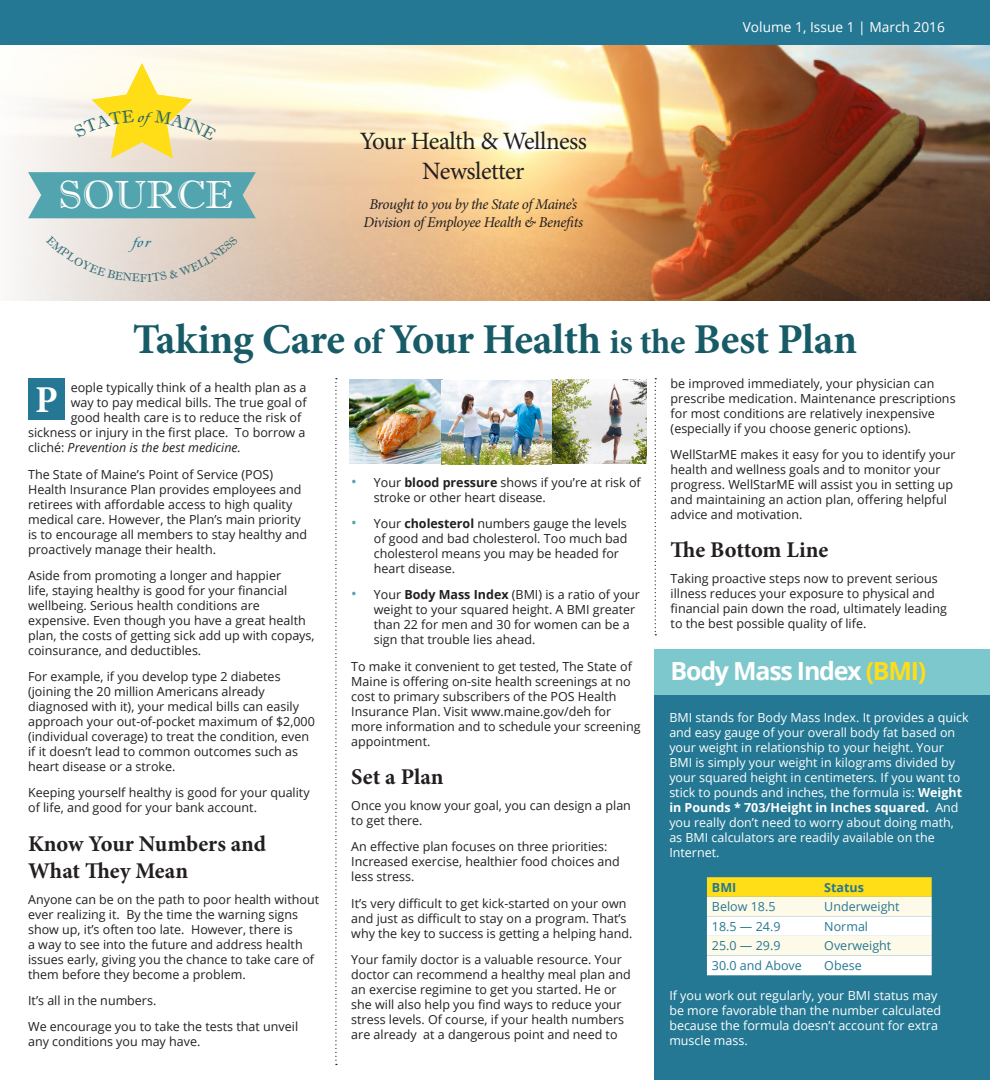
<style>
.page{position:relative;width:990px;height:1080px;background:#fff}
.page>*{position:absolute;margin:0;border:0;box-sizing:border-box;transform-origin:0 0}
.GC__Body_Copy__1{font:700 42.5px "Minion Pro";letter-spacing:-.01em;color:#175b67}
.t1{font:39.38px "Imprint MT Shadow";color:#fff}
.t2{font:700 38px "Minion Pro";color:#fff}
.t3{font:25px "Minion Pro";letter-spacing:-.02em;color:#231f20}
.t4{font:700 25px "Open Sans";letter-spacing:-.05em;color:#fff}
.GC__Body_Copy__1-2{font:700 22.5px/27px "Minion Pro";letter-spacing:-.005em;color:#231f20}
.t5{font:17.25px "Florens LP Std";color:#247893}
.t6{font:17.25px "Florens LP Std";color:#175b67}
.t7{font:italic 15px/18px "Minion Pro";letter-spacing:-.03em;color:#231f20;text-align:center}
.t8{font:13.75px "Open Sans";color:#fff}
.GC__Body_Copy__1-3{font:12.5px/15px "Open Sans";color:#231f20}
.t9{font:12.5px/15px "Open Sans";color:#fff}
.GC__Body_Copy__1-4{font:12.5px "Open Sans";color:#247893}
.GC__Body_Copy__1-5{font:italic 12.5px "Open Sans";color:#231f20}
.GC__Body_Copy__1-6{font:700 12.5px "Open Sans";color:#247893}
.s1{font-size:35px}
.s2{font-style:normal}
.s3{font-size:15px;color:#52a5ae}
.s4{font-weight:700}
.s5{color:#ffdd17}
</style>
<div class="page">
<img style="left:15px;top:45px;width:975px;height:256px">
<div style="left:655px;top:649px;width:335px;height:47px;background:#7cc8cd"></div>
<div style="left:655px;top:695px;width:335px;height:385px;background:#247893"></div>
<div style="left:28px;top:378px;width:37px;height:41px;background:#247893"></div>
<svg style="left:335px;top:378px;width:2px;height:687px"></svg>
<svg style="left:655px;top:378px;width:1px;height:257px"></svg>
<div style="left:0;top:0;width:990px;height:45px;background:#247893"></div>
<img style="left:349px;top:379px;width:297px;height:86px">
<svg style="left:707px;top:877px;width:225px;height:98px;background:#fcf4c7"></svg>
<svg style="left:28px;top:172px;width:228px;height:46px;background:#5ba8b0"></svg>
<svg style="left:46px;top:236px;width:192px;height:46px;background:#e4d9d1"></svg>
<svg style="left:74px;top:63px;width:143px;height:96px;background:#faeba6"></svg>
<h3 class="t6" style="left:138px;top:106px;width:8px">o</h3>
<h2 class="t1" style="left:59px;top:172px;width:176px">SOURCE</h2>
<h3 class="t5" style="left:133px;top:231px;width:19px">for</h3>
<p class="t3" style="left:360px;top:124px;width:229px">Your Health &amp; Wellness</p>
<p class="t3" style="left:422px;top:154px;width:104px">Newsletter</p>
<p class="t7" style="left:364px;top:195px;width:221px">Brought to you by the State of Maine’s<br>Division of Employee Health &amp; Benefits</p>
<p class="t8" style="left:743px;top:17px;width:204px">Volume 1, Issue 1 | March 2016</p>
<p class="GC__Body_Copy__1" style="left:133px;top:310px;width:726px">Taking Care <span class="s1">of</span> Your Health <span class="s1">is the</span> Best Plan</p>
<p class="t2" style="left:35px;top:373px;width:24px">P</p>
<p class="GC__Body_Copy__1-3" style="left:71px;top:380px;width:237px">eople typically think of a health plan as a</p>
<p class="GC__Body_Copy__1-3" style="left:71px;top:395px;width:237px">way to pay medical bills. The true goal of</p>
<p class="GC__Body_Copy__1-3" style="left:71px;top:410px;width:232px">good health care is to reduce the risk of</p>
<p class="GC__Body_Copy__1-3" style="left:28px;top:425px;width:279px">sickness or injury in the first place. To borrow a</p>
<p class="GC__Body_Copy__1-5" style="left:28px;top:439px;width:214px"><span class="s2">cliché:</span> Prevention is the best medicine.</p>
<p class="GC__Body_Copy__1-3" style="left:28px;top:466px;width:281px">The State of Maine’s Point of Service (POS)<br>Health Insurance Plan provides employees and retirees with affordable access to high quality medical care. However, the Plan’s main priority is to encourage all members to stay healthy and proactively manage their health.</p>
<p class="GC__Body_Copy__1-3" style="left:28px;top:567px;width:288px">Aside from promoting a longer and happier<br>life, staying healthy is good for your financial wellbeing. Serious health conditions are expensive. Even though you have a great health plan, the costs of getting sick add up with copays, coinsurance, and deductibles.</p>
<p class="GC__Body_Copy__1-3" style="left:28px;top:669px;width:288px">For example, if you develop type 2 diabetes (joining the 20 million Americans already diagnosed with it), your medical bills can easily approach your out-of-pocket maximum of $2,000 (individual coverage) to treat the condition, even if it doesn’t lead to common outcomes such as heart disease or a stroke.</p>
<p class="GC__Body_Copy__1-3" style="left:28px;top:785px;width:283px">Keeping yourself healthy is good for your quality of life, and good for your bank account.</p>
<p class="GC__Body_Copy__1-2" style="left:28px;top:830px;width:240px">Know Your Numbers and<br>What They Mean</p>
<p class="GC__Body_Copy__1-3" style="left:28px;top:891px;width:292px">Anyone can be on the path to poor health without ever realizing it. By the time the warning signs show up, it’s often too late. However, there is<br>a way to see into the future and address health issues early, giving you the chance to take care of them before they become a problem.</p>
<p class="GC__Body_Copy__1-3" style="left:28px;top:993px;width:130px">It’s all in the numbers.</p>
<p class="GC__Body_Copy__1-3" style="left:28px;top:1019px;width:272px">We encourage you to take the tests that unveil any conditions you may have.</p>
<p class="GC__Body_Copy__1-3" style="left:374px;top:475px;width:269px;text-indent:-22px"><span class="s3">•</span> Your <span class="s4">blood pressure</span> shows if you’re at risk of stroke or other heart disease.</p>
<p class="GC__Body_Copy__1-3" style="left:374px;top:516px;width:255px;text-indent:-22px"><span class="s3">•</span> Your <span class="s4">cholesterol</span> numbers gauge the levels of good and bad cholesterol. Too much bad cholesterol means you may be headed for heart disease.</p>
<p class="GC__Body_Copy__1-3" style="left:374px;top:587px;width:268px;text-indent:-22px"><span class="s3">•</span> Your <span class="s4">Body Mass Index</span> (BMI) is a ratio of your weight to your squared height. A BMI greater than 22 for men and 30 for women can be a sign that trouble lies ahead.</p>
<p class="GC__Body_Copy__1-3" style="left:351px;top:658px;width:291px">To make it convenient to get tested, The State of Maine is offering on-site health screenings at no cost to primary subscribers of the POS Health Insurance Plan. Visit www.maine.gov/deh for more information and to schedule your screening appointment.</p>
<p class="GC__Body_Copy__1-2" style="left:351px;top:763px;width:94px">Set a Plan</p>
<p class="GC__Body_Copy__1-3" style="left:351px;top:798px;width:281px">Once you know your goal, you can design a plan to get there.</p>
<p class="GC__Body_Copy__1-3" style="left:351px;top:839px;width:270px">An effective plan focuses on three priorities:<br>Increased exercise, healthier food choices and less stress.</p>
<p class="GC__Body_Copy__1-3" style="left:351px;top:895px;width:283px">It’s very difficult to get kick-started on your own and just as difficult to stay on a program. That’s why the key to success is getting a helping hand.</p>
<p class="GC__Body_Copy__1-3" style="left:351px;top:952px;width:281px">Your family doctor is a valuable resource. Your doctor can recommend a healthy meal plan and an exercise regimine to get you started. He or she will also help you find ways to reduce your stress levels. Of course, if your health numbers are already at a dangerous point and need to</p>
<p class="GC__Body_Copy__1-3" style="left:671px;top:375px;width:287px">be improved immediately, your physician can prescribe medication. Maintenance prescriptions for most conditions are relatively inexpensive (especially if you choose generic options).</p>
<p class="GC__Body_Copy__1-3" style="left:671px;top:447px;width:287px">WellStarME makes it easy for you to identify your health and wellness goals and to monitor your progress. WellStarME will assist you in setting up and maintaining an action plan, offering helpful advice and motivation.</p>
<p class="GC__Body_Copy__1-2" style="left:671px;top:536px;width:159px">The Bottom Line</p>
<p class="GC__Body_Copy__1-3" style="left:671px;top:571px;width:278px">Taking proactive steps now to prevent serious illness reduces your exposure to physical and financial pain down the road, ultimately leading to the best possible quality of life.</p>
<p class="t4" style="left:671px;top:653px;width:257px">Body Mass Index <span class="s5">(BMI)</span></p>
<p class="t9" style="left:669px;top:710px;width:301px">BMI stands for Body Mass Index. It provides a quick and easy gauge of your overall body fat based on your weight in relationship to your height. Your BMI is simply your weight in kilograms divided by your squared height in centimeters. If you want to stick to pounds and inches, the formula is: <span class="s4">Weight in Pounds * 703/Height in Inches squared.</span> And you really don’t need to worry about doing math, as BMI calculators are readily available on the Internet.</p>
<p class="GC__Body_Copy__1-6" style="left:712px;top:878px;width:26px">BMI</p>
<p class="GC__Body_Copy__1-6" style="left:824px;top:878px;width:41px">Status</p>
<p class="GC__Body_Copy__1-4" style="left:712px;top:898px;width:65px">Below 18.5</p>
<p class="GC__Body_Copy__1-4" style="left:824px;top:898px;width:77px">Underweight</p>
<p class="GC__Body_Copy__1-4" style="left:712px;top:918px;width:70px">18.5 — 24.9</p>
<p class="GC__Body_Copy__1-4" style="left:824px;top:918px;width:45px">Normal</p>
<p class="GC__Body_Copy__1-4" style="left:712px;top:937px;width:70px">25.0 — 29.9</p>
<p class="GC__Body_Copy__1-4" style="left:824px;top:937px;width:68px">Overweight</p>
<p class="GC__Body_Copy__1-4" style="left:712px;top:957px;width:91px">30.0 and Above</p>
<p class="GC__Body_Copy__1-4" style="left:824px;top:957px;width:39px">Obese</p>
<p class="t9" style="left:669px;top:988px;width:273px">If you work out regularly, your BMI status may be more favorable than the number calculated because the formula doesn’t account for extra muscle mass.</p>
</div>
